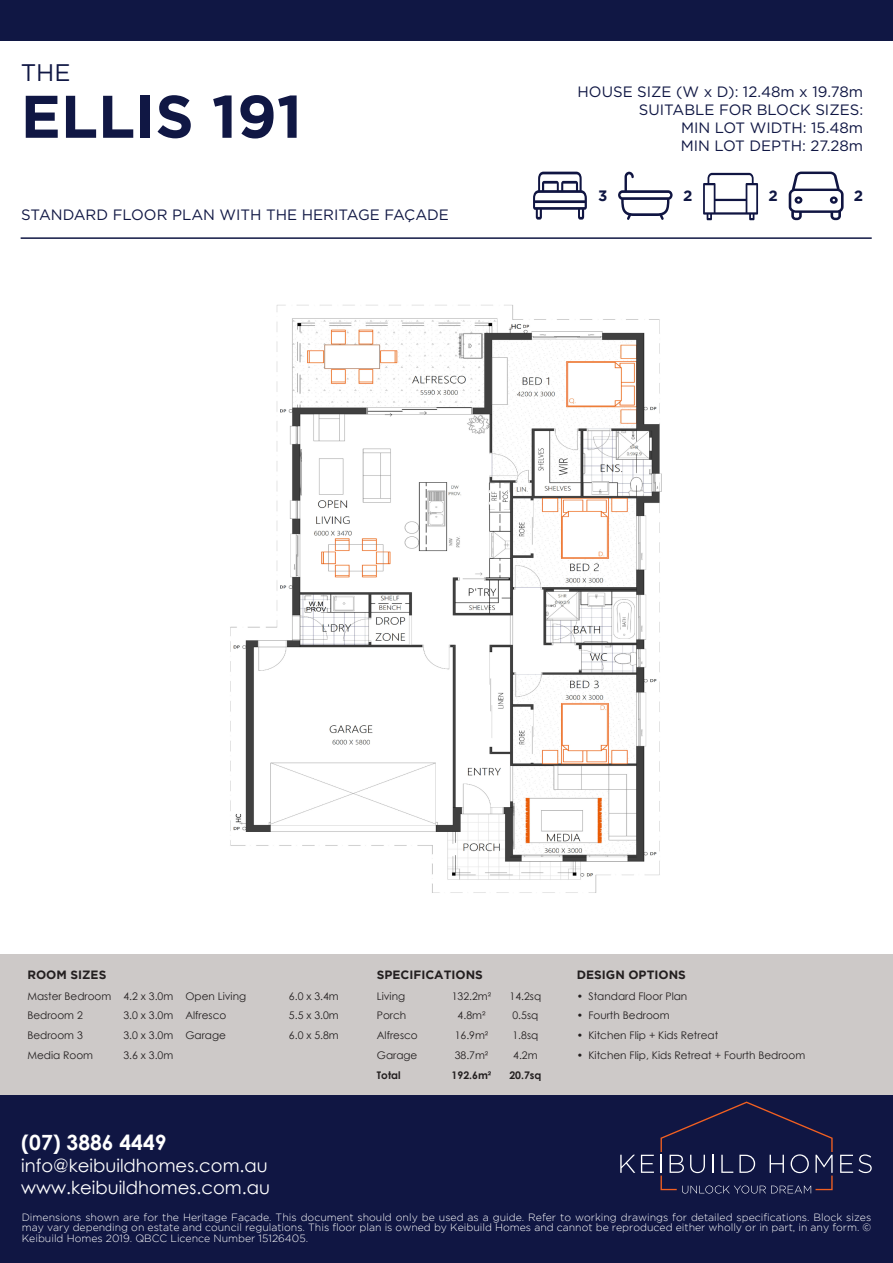
<style>
.page{position:relative;width:893px;height:1263px;background:#fff}
.page>*{position:absolute;margin:0;border:0;box-sizing:border-box;transform-origin:0 0}
.t1{font:700 60px "Gotham";color:#101744}
.t2{font:24px "Gotham";color:#101744}
.t3{font:700 21px "Century Gothic";color:#fff}
.t4{font:18px "Century Gothic";color:#fff}
.t5{font:15px "Gotham";color:#101744}
.t6{font:700 15px "Gotham";color:#101744}
.t7{font:700 12px "Gotham";color:#231f20}
.t8{font:300 10.5px/10.5px "Gotham";color:#fff;text-align:justify}
.t9{font:10.5px "Century Gothic";color:#231f20}
.t10{font:700 10.5px "Century Gothic";color:#231f20}
</style>
<div class="page">
<div style="left:0;top:1094px;width:893px;height:169px;background:#101643"></div>
<div style="left:0;top:954px;width:893px;height:140px;background:#cdc9c8"></div>
<svg style="left:533px;top:172px;width:54px;height:48px"></svg>
<svg style="left:618px;top:172px;width:55px;height:48px"></svg>
<svg style="left:703px;top:173px;width:55px;height:47px"></svg>
<svg style="left:789px;top:172px;width:55px;height:48px"></svg>
<img style="left:230px;top:304px;width:432px;height:589px">
<div style="left:0;top:0;width:893px;height:40px;background:#101744"></div>
<hr style="left:21px;top:237px;width:851px;height:2px;background:#101744">
<svg style="left:840px;top:1154px;width:32px;height:19px"></svg>
<svg style="left:641px;top:1155px;width:13px;height:18px"></svg>
<svg style="left:620px;top:1155px;width:15px;height:18px"></svg>
<svg style="left:660px;top:1101px;width:173px;height:92px"></svg>
<p class="t2" style="left:21px;top:57px;width:51px">THE</p>
<p class="t1" style="left:21px;top:82px;width:283px">ELLIS 191</p>
<p class="t5" style="left:21px;top:205px;width:429px">STANDARD FLOOR PLAN WITH THE HERITAGE FAÇADE</p>
<p class="t5" style="left:577px;top:82px;width:287px">HOUSE SIZE (W x D): 12.48m x 19.78m</p>
<p class="t5" style="left:639px;top:100px;width:226px">SUITABLE FOR BLOCK SIZES:</p>
<p class="t5" style="left:681px;top:118px;width:184px">MIN LOT WIDTH: 15.48m</p>
<p class="t5" style="left:681px;top:136px;width:184px">MIN LOT DEPTH: 27.28m</p>
<p class="t6" style="left:598px;top:187px;width:11px">3</p>
<p class="t6" style="left:683px;top:187px;width:11px">2</p>
<p class="t6" style="left:768px;top:187px;width:11px">2</p>
<p class="t6" style="left:854px;top:187px;width:11px">2</p>
<p class="t7" style="left:27px;top:967px;width:81px">ROOM SIZES</p>
<p class="t7" style="left:377px;top:967px;width:108px">SPECIFICATIONS</p>
<p class="t7" style="left:577px;top:967px;width:111px">DESIGN OPTIONS</p>
<p class="t9" style="left:27px;top:988px;width:86px">Master Bedroom</p>
<p class="t9" style="left:123px;top:988px;width:51px">4.2 x 3.0m</p>
<p class="t9" style="left:185px;top:988px;width:62px">Open Living</p>
<p class="t9" style="left:289px;top:988px;width:51px">6.0 x 3.4m</p>
<p class="t9" style="left:377px;top:988px;width:30px">Living</p>
<p class="t9" style="left:452px;top:988px;width:41px">132.2m²</p>
<p class="t9" style="left:510px;top:988px;width:33px">14.2sq</p>
<p class="t9" style="left:577px;top:988px;width:112px">• Standard Floor Plan</p>
<p class="t9" style="left:27px;top:1008px;width:57px">Bedroom 2</p>
<p class="t9" style="left:123px;top:1008px;width:51px">3.0 x 3.0m</p>
<p class="t9" style="left:185px;top:1008px;width:42px">Alfresco</p>
<p class="t9" style="left:289px;top:1008px;width:51px">5.5 x 3.0m</p>
<p class="t9" style="left:377px;top:1008px;width:31px">Porch</p>
<p class="t9" style="left:458px;top:1008px;width:29px">4.8m²</p>
<p class="t9" style="left:512px;top:1008px;width:27px">0.5sq</p>
<p class="t9" style="left:577px;top:1008px;width:94px">• Fourth Bedroom</p>
<p class="t9" style="left:27px;top:1028px;width:57px">Bedroom 3</p>
<p class="t9" style="left:123px;top:1028px;width:51px">3.0 x 3.0m</p>
<p class="t9" style="left:185px;top:1028px;width:42px">Garage</p>
<p class="t9" style="left:289px;top:1028px;width:51px">6.0 x 5.8m</p>
<p class="t9" style="left:377px;top:1028px;width:42px">Alfresco</p>
<p class="t9" style="left:455px;top:1028px;width:35px">16.9m²</p>
<p class="t9" style="left:512px;top:1028px;width:27px">1.8sq</p>
<p class="t9" style="left:577px;top:1028px;width:143px">• Kitchen Flip + Kids Retreat</p>
<p class="t9" style="left:27px;top:1048px;width:67px">Media Room</p>
<p class="t9" style="left:123px;top:1048px;width:51px">3.6 x 3.0m</p>
<p class="t9" style="left:377px;top:1048px;width:42px">Garage</p>
<p class="t9" style="left:455px;top:1048px;width:35px">38.7m²</p>
<p class="t9" style="left:513px;top:1048px;width:26px">4.2m</p>
<p class="t9" style="left:577px;top:1048px;width:230px">• Kitchen Flip, Kids Retreat + Fourth Bedroom</p>
<p class="t10" style="left:377px;top:1068px;width:25px">Total</p>
<p class="t10" style="left:452px;top:1068px;width:41px">192.6m²</p>
<p class="t10" style="left:509px;top:1068px;width:34px">20.7sq</p>
<p class="t3" style="left:21px;top:1127px;width:147px">(07) 3886 4449</p>
<p class="t4" style="left:21px;top:1153px;width:248px">info@keibuildhomes.com.au</p>
<p class="t4" style="left:21px;top:1174px;width:250px">www.keibuildhomes.com.au</p>
<p class="t8" style="left:22px;top:1211px;width:851px">Dimensions shown are for the Heritage Façade. This document should only be used as a guide. Refer to working drawings for detailed specifications. Block sizes may vary depending on estate and council regulations. This floor plan is owned by Keibuild Homes and cannot be reproduced either wholly or in part, in any form. © Keibuild Homes 2019. QBCC Licence Number 15126405.</p>
</div>
